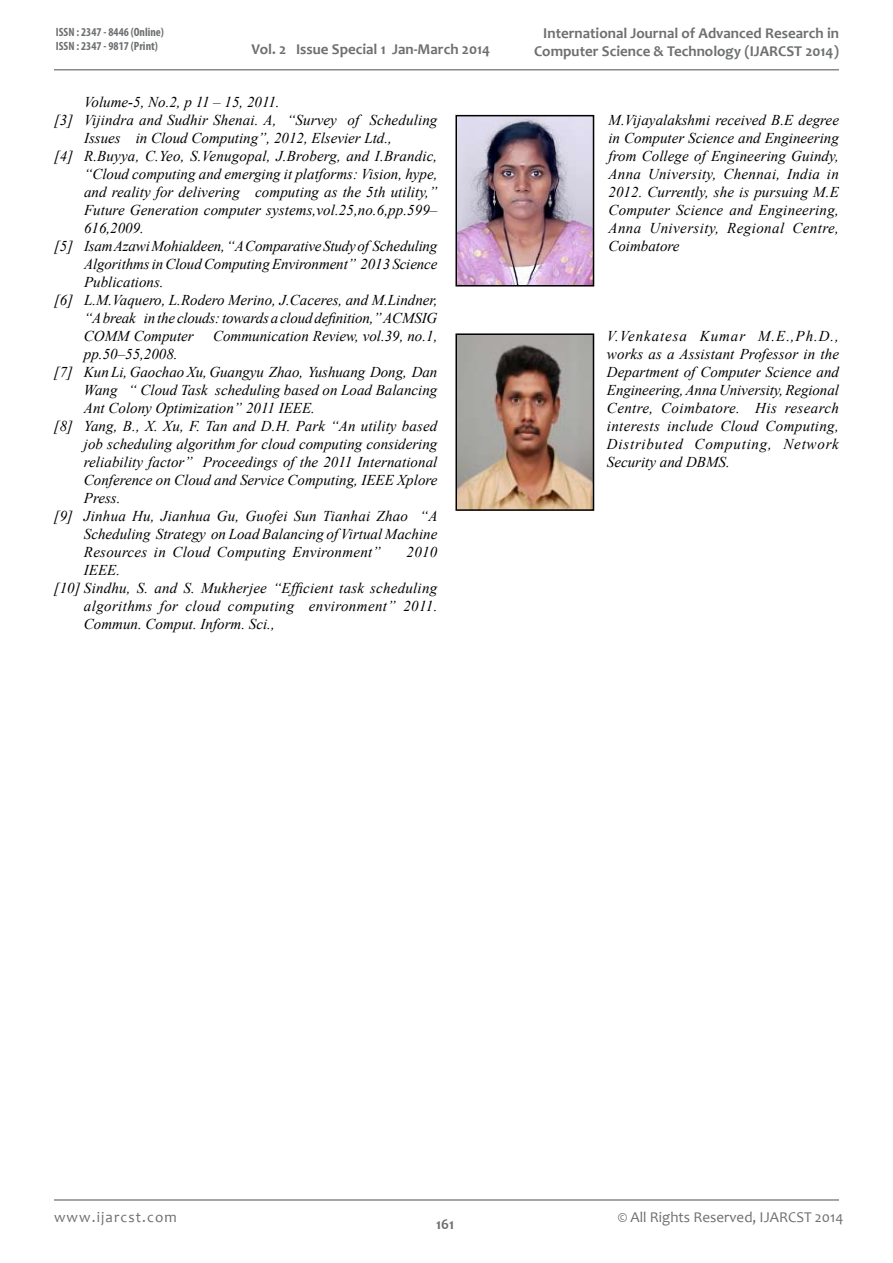
<style>
.page{position:relative;width:893px;height:1263px;background:#fff}
.page>*{position:absolute;margin:0;border:0;box-sizing:border-box;transform-origin:0 0}
.t1{font:italic 15px/18px "Times New Roman";color:#000;text-align:justify}
.t2{font:700 15px/18px "Candara";color:#6d6f71;text-align:right}
.t3{font:italic 15px "Times New Roman";letter-spacing:.025em;color:#000}
.t4{font:italic 15px "Times New Roman";letter-spacing:.02em;color:#000}
.t5{font:15px "Candara";color:#6d6f71}
.t6{font:15px "Candara";letter-spacing:.075em;color:#6d6f71}
.t7{font:700 condensed 12px/14.4px "Myriad Pro";color:#6d6f71}
</style>
<div class="page">
<hr style="left:54px;top:69px;width:785px;height:2px;background:#86888b">
<hr style="left:54px;top:1199px;width:785px;height:2px;background:#86888b">
<img style="left:458px;top:118px;width:133px;height:166px">
<div style="left:455px;top:115px;width:139px;height:172px;border:2px solid #000"></div>
<img style="left:458px;top:336px;width:133px;height:172px">
<div style="left:455px;top:333px;width:139px;height:178px;border:2px solid #000"></div>
<p class="t7" style="left:56px;top:25px;width:110px">ISSN : 2347 - 8446 (Online)<br>ISSN : 2347 - 9817 (Print)</p>
<p class="t2" style="left:252px;top:40px;width:240px">Vol. 2 Issue Special 1 Jan-March 2014</p>
<p class="t1" style="left:84px;top:92px;width:197px">Volume-5, No.2, p 11 – 15, 2011.</p>
<p class="t1" style="left:54px;top:110px;width:385px">[3] Vijindra and Sudhir Shenai. A, “Survey of Scheduling</p>
<p class="t1" style="left:84px;top:128px;width:309px">Issues in Cloud Computing”, 2012, Elsevier Ltd.,</p>
<p class="t1" style="left:54px;top:146px;width:385px">[4] R.Buyya, C.Yeo, S.Venugopal, J.Broberg, and I.Brandic,</p>
<p class="t1" style="left:84px;top:164px;width:355px">“Cloud computing and emerging it platforms: Vision, hype,</p>
<p class="t1" style="left:84px;top:182px;width:355px">and reality for delivering computing as the 5th utility,”</p>
<p class="t1" style="left:84px;top:200px;width:355px">Future Generation computer systems,vol.25,no.6,pp.599–</p>
<p class="t1" style="left:84px;top:218px;width:61px">616,2009.</p>
<p class="t1" style="left:54px;top:236px;width:385px">[5] Isam Azawi Mohialdeen, “A Comparative Study of Scheduling</p>
<p class="t1" style="left:84px;top:254px;width:355px">Algorithms in Cloud Computing Environment” 2013 Science</p>
<p class="t1" style="left:84px;top:272px;width:81px">Publications.</p>
<p class="t1" style="left:54px;top:290px;width:385px">[6] L.M.Vaquero, L.Rodero Merino, J.Caceres, and M.Lindner,</p>
<p class="t1" style="left:84px;top:308px;width:355px">“A break in the clouds: towards a cloud definition,” ACMSIG</p>
<p class="t1" style="left:84px;top:326px;width:111px">COMM Computer</p>
<p class="t1" style="left:213px;top:326px;width:226px">Communication Review, vol.39, no.1,</p>
<p class="t1" style="left:84px;top:344px;width:95px">pp.50–55,2008.</p>
<p class="t1" style="left:54px;top:362px;width:385px">[7] Kun Li, Gaochao Xu, Guangyu Zhao, Yushuang Dong, Dan</p>
<p class="t1" style="left:84px;top:380px;width:355px">Wang “ Cloud Task scheduling based on Load Balancing</p>
<p class="t1" style="left:84px;top:398px;width:232px">Ant Colony Optimization” 2011 IEEE.</p>
<p class="t1" style="left:54px;top:416px;width:385px">[8] Yang, B., X. Xu, F. Tan and D.H. Park “An utility based</p>
<p class="t1" style="left:84px;top:434px;width:355px">job scheduling algorithm for cloud computing considering</p>
<p class="t1" style="left:84px;top:452px;width:355px">reliability factor” Proceedings of the 2011 International</p>
<p class="t1" style="left:84px;top:470px;width:355px">Conference on Cloud and Service Computing, IEEE Xplore</p>
<p class="t1" style="left:84px;top:488px;width:38px">Press.</p>
<p class="t1" style="left:54px;top:506px;width:385px">[9] Jinhua Hu, Jianhua Gu, Guofei Sun Tianhai Zhao “A</p>
<p class="t1" style="left:84px;top:524px;width:355px">Scheduling Strategy on Load Balancing of Virtual Machine</p>
<p class="t4" style="left:84px;top:541px;width:299px">Resources in Cloud Computing Environment”</p>
<p class="t1" style="left:407px;top:542px;width:32px">2010</p>
<p class="t1" style="left:84px;top:560px;width:38px">IEEE.</p>
<p class="t1" style="left:54px;top:578px;width:385px">[10] Sindhu, S. and S. Mukherjee “Efficient task scheduling</p>
<p class="t3" style="left:84px;top:595px;width:355px">algorithms for cloud computing environment” 2011.</p>
<p class="t1" style="left:84px;top:614px;width:192px">Commun. Comput. Inform. Sci.,</p>
<p class="t2" style="left:534px;top:24px;width:306px">International Journal of Advanced Research in<br>Computer Science &amp; Technology (IJARCST 2014)</p>
<p class="t1" style="left:608px;top:110px;width:232px">M.Vijayalakshmi received B.E degree in Computer Science and Engineering from College of Engineering Guindy, Anna University, Chennai, India in 2012. Currently, she is pursuing M.E Computer Science and Engineering, Anna University, Regional Centre, Coimbatore</p>
<p class="t1" style="left:607px;top:326px;width:234px">V.Venkatesa Kumar M.E.,Ph.D., works as a Assistant Professor in the Department of Computer Science and Engineering, Anna University, Regional Centre, Coimbatore. His research interests include Cloud Computing, Distributed Computing, Network Security and DBMS.</p>
<p class="t6" style="left:54px;top:1207px;width:124px">www.ijarcst.com</p>
<p class="t2" style="left:436px;top:1215px;width:19px">161</p>
<p class="t5" style="left:618px;top:1207px;width:227px">© All Rights Reserved, IJARCST 2014</p>
</div>
